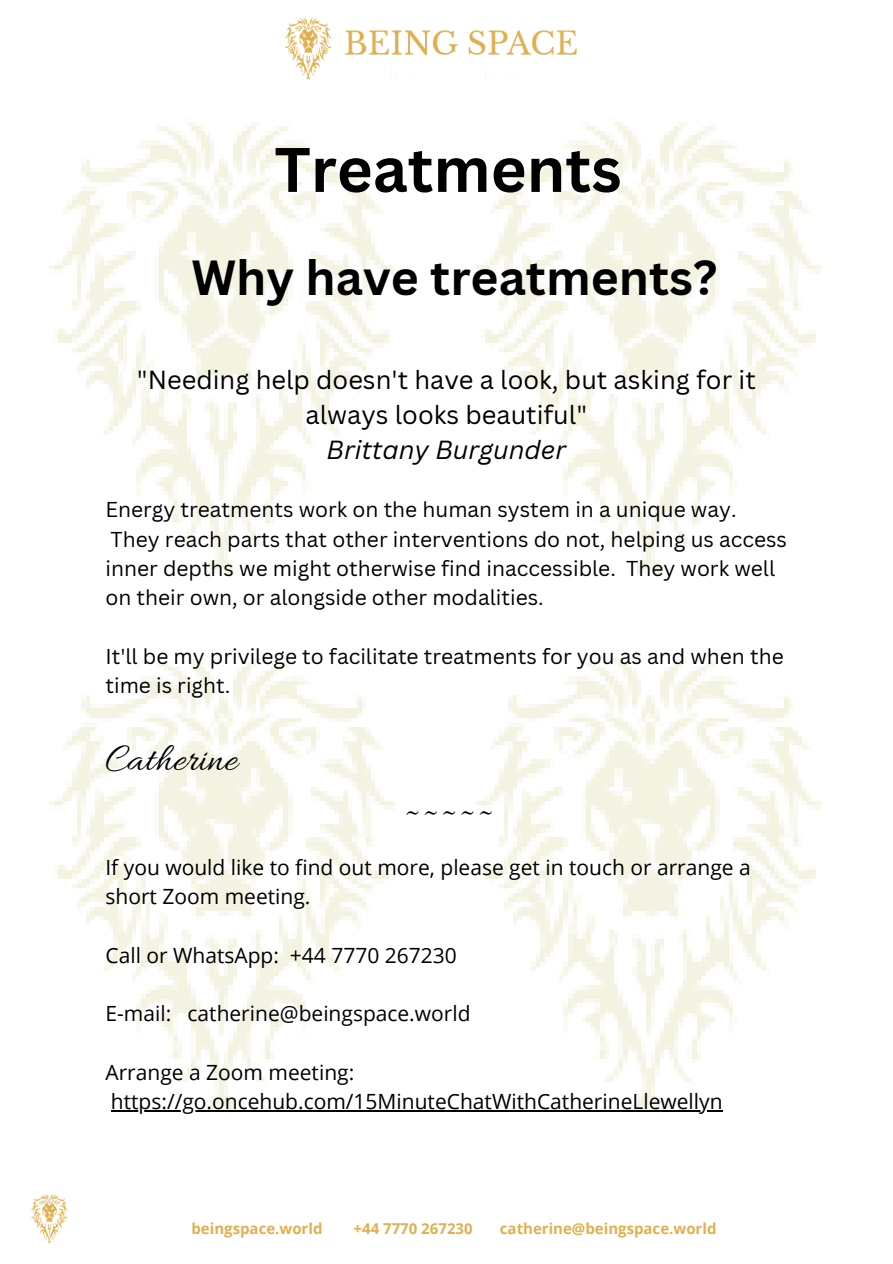
<style>
.page{position:relative;width:893px;height:1264px;background:#fff}
.page>*{position:absolute;margin:0;border:0;box-sizing:border-box;transform-origin:0 0}
.t1{font:700 61.5px "Canva Sans";color:#000}
.t2{font:700 48px "Canva Sans";color:#000}
.t3{font:45px "Allura";color:#000}
.t4{font:40.5px "Allura";color:#000}
.t5{font:25.5px/34.8px "Canva Sans";color:#000;text-align:center}
.t6{font:italic 25.5px "Canva Sans";color:#000}
.t7{font:21px/29.2px "Canva Sans";color:#000}
.t8{font:21px/29.2px "Open Sans";color:#000}
.t9{font:700 15px "Open Sans";color:#e0b050}
</style>
<div class="page">
<img style="left:50px;top:122px;width:344px;height:452px">
<img style="left:50px;top:658px;width:364px;height:454px">
<img style="left:476px;top:122px;width:345px;height:452px">
<img style="left:476px;top:658px;width:345px;height:454px">
<img style="left:284px;top:18px;width:293px;height:62px">
<img style="left:30px;top:1194px;width:38px;height:49px">
<hr style="left:111px;top:1110px;width:611px;height:1px;background:#000">
<p class="t1" style="left:274px;top:126px;width:349px">Treatments</p>
<p class="t2" style="left:191px;top:243px;width:527px">Why have treatments?</p>
<p class="t5" style="left:137px;top:362px;width:620px">"Needing help doesn't have a look, but asking for it always looks beautiful"</p>
<p class="t6" style="left:326px;top:431px;width:241px">Brittany Burgunder</p>
<p class="t7" style="left:105px;top:494px;width:683px">Energy treatments work on the human system in a unique way.<br>They reach parts that other interventions do not, helping us access inner depths we might otherwise find inaccessible. They work well on their own, or alongside other modalities.</p>
<p class="t7" style="left:105px;top:640px;width:679px">It'll be my privilege to facilitate treatments for you as and when the time is right.</p>
<p class="t4" style="left:105px;top:737px;width:133px">Catherine</p>
<p class="t3" style="left:400px;top:794px;width:93px">~~~~~</p>
<p class="t8" style="left:105px;top:852px;width:646px">If you would like to find out more, please get in touch or arrange a short Zoom meeting.</p>
<p class="t8" style="left:105px;top:939px;width:353px">Call or WhatsApp: +44 7770 267230</p>
<p class="t8" style="left:105px;top:998px;width:366px">E-mail: catherine@beingspace.world</p>
<p class="t8" style="left:105px;top:1056px;width:618px">Arrange a Zoom meeting: https://go.oncehub.com/15MinuteChatWithCatherineLlewellyn</p>
<p class="t9" style="left:191px;top:1218px;width:132px">beingspace.world</p>
<p class="t9" style="left:353px;top:1218px;width:120px">+44 7770 267230</p>
<p class="t9" style="left:500px;top:1218px;width:218px">catherine@beingspace.world</p>
</div>
